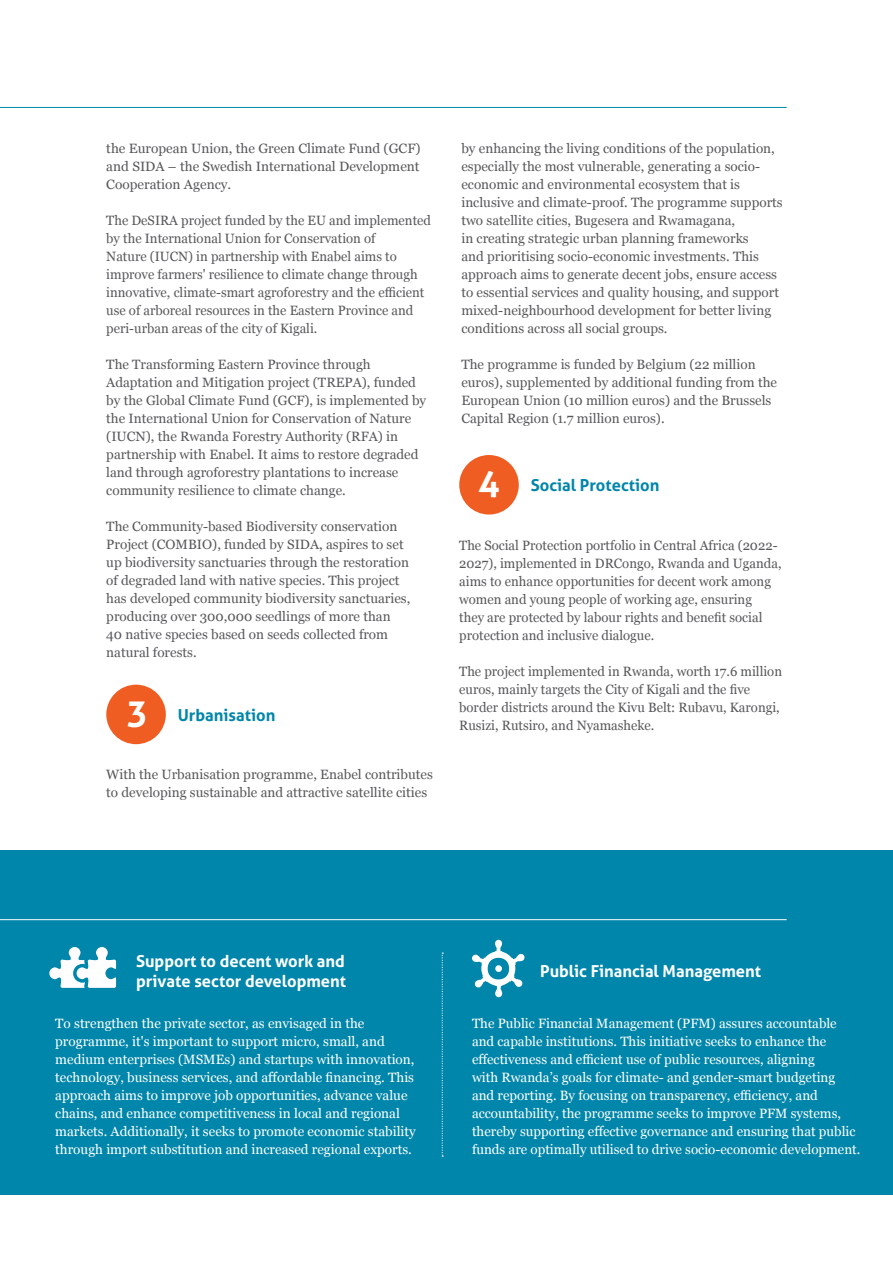
<style>
.page{position:relative;width:893px;height:1263px;background:#fff}
.page>*{position:absolute;margin:0;border:0;box-sizing:border-box;transform-origin:0 0}
.t1{font:700 36px "Aller";color:#fff}
.t2{font:700 16.5px/19.8px "Aller";color:#fff}
.t3{font:700 16.5px "Aller";color:#0086aa}
.t4{font:13.5px/18px "Georgia";color:#57585a}
.t5{font:13.5px/18px "Georgia";color:#fff}
</style>
<div class="page">
<div style="left:106px;top:685px;width:60px;height:59px;background:#ef5d22;border-radius:50%"></div>
<div style="left:459px;top:455px;width:60px;height:59px;background:#ef5d22;border-radius:50%"></div>
<div style="left:0;top:850px;width:893px;height:345px;background:#0086aa"></div>
<hr style="left:0;top:919px;width:787px;height:1px;background:#fff">
<svg style="left:442px;top:952px;width:1px;height:205px"></svg>
<hr style="left:0;top:107px;width:787px;height:1px;background:#0086aa">
<svg style="left:472px;top:940px;width:53px;height:57px"></svg>
<svg style="left:49px;top:947px;width:67px;height:41px"></svg>
<p class="t4" style="left:106px;top:138px;width:316px;text-align:justify">the European Union, the Green Climate Fund (GCF) and SIDA – the Swedish International Development Cooperation Agency.</p>
<p class="t4" style="left:106px;top:210px;width:326px">The DeSIRA project funded by the EU and implemented by the International Union for Conservation of<br>Nature (IUCN) in partnership with Enabel aims to improve farmers' resilience to climate change through innovative, climate-smart agroforestry and the efficient use of arboreal resources in the Eastern Province and peri-urban areas of the city of Kigali.</p>
<p class="t4" style="left:106px;top:354px;width:321px">The Transforming Eastern Province through Adaptation and Mitigation project (TREPA), funded by the Global Climate Fund (GCF), is implemented by the International Union for Conservation of Nature (IUCN), the Rwanda Forestry Authority (RFA) in partnership with Enabel. It aims to restore degraded land through agroforestry plantations to increase community resilience to climate change.</p>
<p class="t4" style="left:106px;top:516px;width:306px">The Community-based Biodiversity conservation Project (COMBIO), funded by SIDA, aspires to set up biodiversity sanctuaries through the restoration of degraded land with native species. This project has developed community biodiversity sanctuaries, producing over 300,000 seedlings of more than<br>40 native species based on seeds collected from natural forests.</p>
<h1 class="t1" style="left:126px;top:690px;width:23px">3</h1>
<p class="t3" style="left:178px;top:704px;width:99px">Urbanisation</p>
<p class="t4" style="left:106px;top:765px;width:328px">With the Urbanisation programme, Enabel contributes to developing sustainable and attractive satellite cities</p>
<p class="t4" style="left:461px;top:138px;width:323px">by enhancing the living conditions of the population, especially the most vulnerable, generating a socio&shy;economic and environmental ecosystem that is inclusive and climate-proof. The programme supports two satellite cities, Bugesera and Rwamagana,<br>in creating strategic urban planning frameworks<br>and prioritising socio-economic investments. This approach aims to generate decent jobs, ensure access to essential services and quality housing, and support mixed-neighbourhood development for better living conditions across all social groups.</p>
<p class="t4" style="left:461px;top:354px;width:317px">The programme is funded by Belgium (22 million euros), supplemented by additional funding from the European Union (10 million euros) and the Brussels Capital Region (1.7 million euros).</p>
<h1 class="t1" style="left:478px;top:460px;width:23px">4</h1>
<p class="t3" style="left:531px;top:475px;width:130px">Social Protection</p>
<p class="t4" style="left:459px;top:536px;width:324px">The Social Protection portfolio in Central Africa (2022- 2027), implemented in DRCongo, Rwanda and Uganda, aims to enhance opportunities for decent work among women and young people of working age, ensuring<br>they are protected by labour rights and benefit social protection and inclusive dialogue.</p>
<p class="t4" style="left:459px;top:662px;width:324px">The project implemented in Rwanda, worth 17.6 million euros, mainly targets the City of Kigali and the five border districts around the Kivu Belt: Rubavu, Karongi, Rusizi, Rutsiro, and Nyamasheke.</p>
<p class="t2" style="left:136px;top:951px;width:212px">Support to decent work and private sector development</p>
<p class="t5" style="left:55px;top:1014px;width:362px">To strengthen the private sector, as envisaged in the programme, it's important to support micro, small, and medium enterprises (MSMEs) and startups with innovation, technology, business services, and affordable financing. This approach aims to improve job opportunities, advance value chains, and enhance competitiveness in local and regional markets. Additionally, it seeks to promote economic stability through import substitution and increased regional exports.</p>
<p class="t2" style="left:540px;top:961px;width:223px">Public Financial Management</p>
<p class="t5" style="left:472px;top:1014px;width:390px">The Public Financial Management (PFM) assures accountable and capable institutions. This initiative seeks to enhance the effectiveness and efficient use of public resources, aligning<br>with Rwanda’s goals for climate- and gender-smart budgeting and reporting. By focusing on transparency, efficiency, and accountability, the programme seeks to improve PFM systems, thereby supporting effective governance and ensuring that public funds are optimally utilised to drive socio-economic development.</p>
</div>
